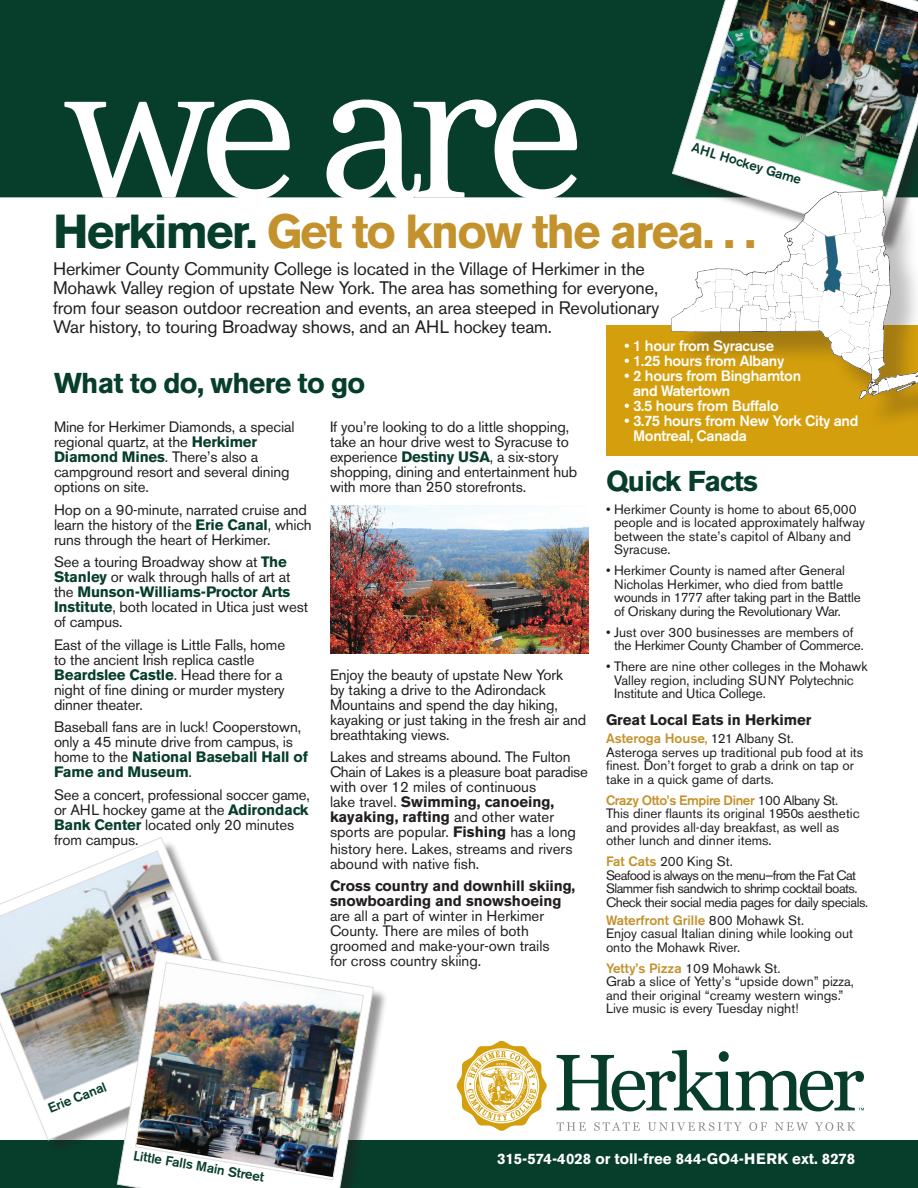
<style>
.page{position:relative;width:918px;height:1188px;background:#fff}
.page>*{position:absolute;margin:0;border:0;box-sizing:border-box;transform-origin:0 0}
.t1{font:191.4px "Durant";color:#fff}
.t2{font:700 47.25px "Akzidenz Grotesk BE";letter-spacing:-.04em;color:#c3922c}
.t3{font:700 28.5px "Akzidenz Grotesk BE";letter-spacing:-.025em;color:#073e2b}
.t4{font:18px/19.5px "Akzidenz Grotesk BE";letter-spacing:-.01em;color:#231f20}
.t5{font:15px/15px "Akzidenz Grotesk BE";letter-spacing:-.01em;color:#231f20}
.t6{font:500 15px/15px "Akzidenz Grotesk BE";letter-spacing:-.02em;color:#fff}
.t7{font:700 15px/15px "Akzidenz Grotesk BE";color:#231f20}
.t8{font:700 15px "Akzidenz Grotesk BE";color:#fff}
.t9{font:13.5px/13.5px "Akzidenz Grotesk BE";color:#231f20}
.t10{font:13.5px/13.5px "Akzidenz Grotesk BE";letter-spacing:-.04em;color:#231f20}
.t11{font:13.5px/13.5px "Akzidenz Grotesk BE";letter-spacing:-.02em;color:#231f20}
.t12{font:500 13.5px "Akzidenz Grotesk BE";color:#073e2b}
.s1{color:#073e2b}
.s2{font-weight:700;color:#073e2b}
.s3{font-weight:500;color:#c3922c}
.s4{font-weight:700}
</style>
<div class="page">
<div style="left:606px;top:325px;width:312px;height:131px;background:#d49f0c"></div>
<div style="left:0;top:1140px;width:918px;height:48px;background:#073e2b"></div>
<div style="left:0;top:0;width:672px;height:197px;background:#073e2b"></div>
<svg style="left:557px;top:1122px;width:29px;height:9px"></svg>
<svg style="left:594px;top:1122px;width:46px;height:9px"></svg>
<svg style="left:648px;top:1122px;width:94px;height:9px"></svg>
<svg style="left:749px;top:1122px;width:18px;height:9px"></svg>
<svg style="left:775px;top:1122px;width:33px;height:9px"></svg>
<svg style="left:815px;top:1122px;width:40px;height:9px"></svg>
<svg style="left:557px;top:1050px;width:307px;height:61px"></svg>
<svg style="left:457px;top:1041px;width:90px;height:90px"></svg>
<img style="left:330px;top:506px;width:258px;height:147px">
<div style="left:0;top:840px;width:267px;height:315px;background:#231f20;opacity:.47"></div>
<svg style="left:0;top:837px;width:252px;height:304px"></svg>
<img style="left:0;top:850px;width:229px;height:251px">
<div style="left:120px;top:953px;width:269px;height:235px;background:#231f20;opacity:.47"></div>
<img style="left:117px;top:950px;width:257px;height:238px">
<img style="left:135px;top:962px;width:229px;height:218px">
<svg style="left:672px;top:0;width:23px;height:189px"></svg>
<img style="left:695px;top:0;width:223px;height:189px">
<div style="left:675px;top:194px;width:243px;height:238px;background:#231f20;opacity:.28"></div>
<svg style="left:672px;top:190px;width:246px;height:209px"></svg>
<h1 class="t1" style="left:63px;top:2px;width:524px">we are</h1>
<h2 class="t2" style="left:53px;top:204px;width:705px"><span class="s1">Herkimer.</span> Get to know the area. . .</h2>
<p class="t4" style="left:53px;top:259px;width:608px">Herkimer County Community College is located in the Village of Herkimer in the Mohawk Valley region of upstate New York. The area has something for everyone, from four season outdoor recreation and events, an area steeped in Revolutionary War history, to touring Broadway shows, and an AHL hockey team.</p>
<h3 class="t3" style="left:54px;top:367px;width:313px">What to do, where to go</h3>
<p class="t12" style="left:695px;top:139px;width:115px;rotate:17deg">AHL Hockey Game</p>
<p class="t6" style="left:625px;top:338px;width:151px">• 1 hour from Syracuse</p>
<p class="t6" style="left:625px;top:353px;width:161px">• 1.25 hours from Albany</p>
<p class="t6" style="left:633px;top:368px;width:170px;text-indent:-8px">• 2 hours from Binghamton and Watertown</p>
<p class="t6" style="left:625px;top:398px;width:156px">• 3.5 hours from Buffalo</p>
<p class="t6" style="left:633px;top:413px;width:227px;text-indent:-8px">• 3.75 hours from New York City and<br>Montreal, Canada</p>
<p class="t5" style="left:54px;top:419px;width:242px">Mine for Herkimer Diamonds, a special regional quartz, at the <span class="s2">Herkimer<br>Diamond Mines</span>. There’s also a campground resort and several dining options on site.</p>
<p class="t5" style="left:54px;top:502px;width:259px">Hop on a 90-minute, narrated cruise and learn the history of the <span class="s2">Erie Canal</span>, which runs through the heart of Herkimer.</p>
<p class="t5" style="left:54px;top:554px;width:256px">See a touring Broadway show at <span class="s2">The<br>Stanley</span> or walk through halls of art at the <span class="s2">Munson-Williams-Proctor Arts<br>Institute</span>, both located in Utica just west of campus.</p>
<p class="t5" style="left:54px;top:637px;width:233px">East of the village is Little Falls, home to the ancient Irish replica castle<br><span class="s2">Beardslee Castle</span>. Head there for a night of fine dining or murder mystery dinner theater.</p>
<p class="t5" style="left:54px;top:719px;width:256px">Baseball fans are in luck! Cooperstown, only a 45 minute drive from campus, is home to the <span class="s2">National Baseball Hall of<br>Fame and Museum</span>.</p>
<p class="t5" style="left:54px;top:787px;width:257px">See a concert, professional soccer game, or AHL hockey game at the <span class="s2">Adirondack<br>Bank Center</span> located only 20 minutes from campus.</p>
<p class="t5" style="left:330px;top:419px;width:249px">If you’re looking to do a little shopping, take an hour drive west to Syracuse to experience <span class="s2">Destiny USA</span>, a six-story shopping, dining and entertainment hub with more than 250 storefronts.</p>
<h3 class="t3" style="left:606px;top:465px;width:154px">Quick Facts</h3>
<p class="t9" style="left:614px;top:502px;width:252px;text-indent:-8px">• Herkimer County is home to about 65,000 people and is located approximately halfway between the state’s capitol of Albany and Syracuse.</p>
<p class="t9" style="left:614px;top:564px;width:248px;text-indent:-8px">• Herkimer County is named after General Nicholas Herkimer, who died from battle wounds in 1777 after taking part in the Battle of Oriskany during the Revolutionary War.</p>
<p class="t11" style="left:614px;top:625px;width:251px;text-indent:-8px">• Just over 300 businesses are members of the Herkimer County Chamber of Commerce.</p>
<p class="t9" style="left:614px;top:660px;width:255px;text-indent:-8px">• There are nine other colleges in the Mohawk<br>Valley region, including SUNY Polytechnic<br>Institute and Utica College.</p>
<p class="t7" style="left:606px;top:713px;width:207px">Great Local Eats in Herkimer</p>
<p class="t9" style="left:606px;top:732px;width:259px"><span class="s3">Asteroga House,</span> 121 Albany St.<br>Asteroga serves up traditional pub food at its finest. Don’t forget to grab a drink on tap or take in a quick game of darts.</p>
<p class="t9" style="left:606px;top:793px;width:255px"><span class="s3">Crazy Otto’s Empire Diner</span> 100 Albany St.<br>This diner flaunts its original 1950s aesthetic and provides all-day breakfast, as well as other lunch and dinner items.</p>
<p class="t10" style="left:606px;top:855px;width:264px"><span class="s3">Fat Cats</span> 200 King St.<br>Seafood is always on the menu—from the Fat Cat Slammer fish sandwich to shrimp cocktail boats.<br>Check their social media pages for daily specials.</p>
<p class="t9" style="left:606px;top:913px;width:249px"><span class="s3">Waterfront Grille</span> 800 Mohawk St.<br>Enjoy casual Italian dining while looking out onto the Mohawk River.</p>
<p class="t9" style="left:606px;top:961px;width:250px"><span class="s3">Yetty’s Pizza</span> 109 Mohawk St.<br>Grab a slice of Yetty’s “upside down” pizza, and their original “creamy western wings.” Live music is every Tuesday night!</p>
<p class="t5" style="left:330px;top:667px;width:258px">Enjoy the beauty of upstate New York<br>by taking a drive to the Adirondack Mountains and spend the day hiking, kayaking or just taking in the fresh air and breathtaking views.</p>
<p class="t5" style="left:330px;top:749px;width:260px">Lakes and streams abound. The Fulton Chain of Lakes is a pleasure boat paradise with over 12 miles of continuous<br>lake travel. <span class="s4">Swimming, canoeing, kayaking, rafting</span> and other water sports are popular. <span class="s4">Fishing</span> has a long</p>
<p class="t5" style="left:330px;top:841px;width:244px">history here. Lakes, streams and rivers abound with native fish.</p>
<p class="t7" style="left:330px;top:878px;width:247px">Cross country and downhill skiing, snowboarding and snowshoeing</p>
<p class="t5" style="left:330px;top:908px;width:221px">are all a part of winter in Herkimer<br>County. There are miles of both groomed and make-your-own trails for cross country skiing.</p>
<p class="t12" style="left:46px;top:1101px;width:63px;rotate:-22deg">Erie Canal</p>
<p class="t12" style="left:135px;top:1147px;width:134px;rotate:9deg">Little Falls Main Street</p>
<p class="t8" style="left:497px;top:1150px;width:360px">315-574-4028 or toll-free 844-GO4-HERK ext. 8278</p>
</div>
